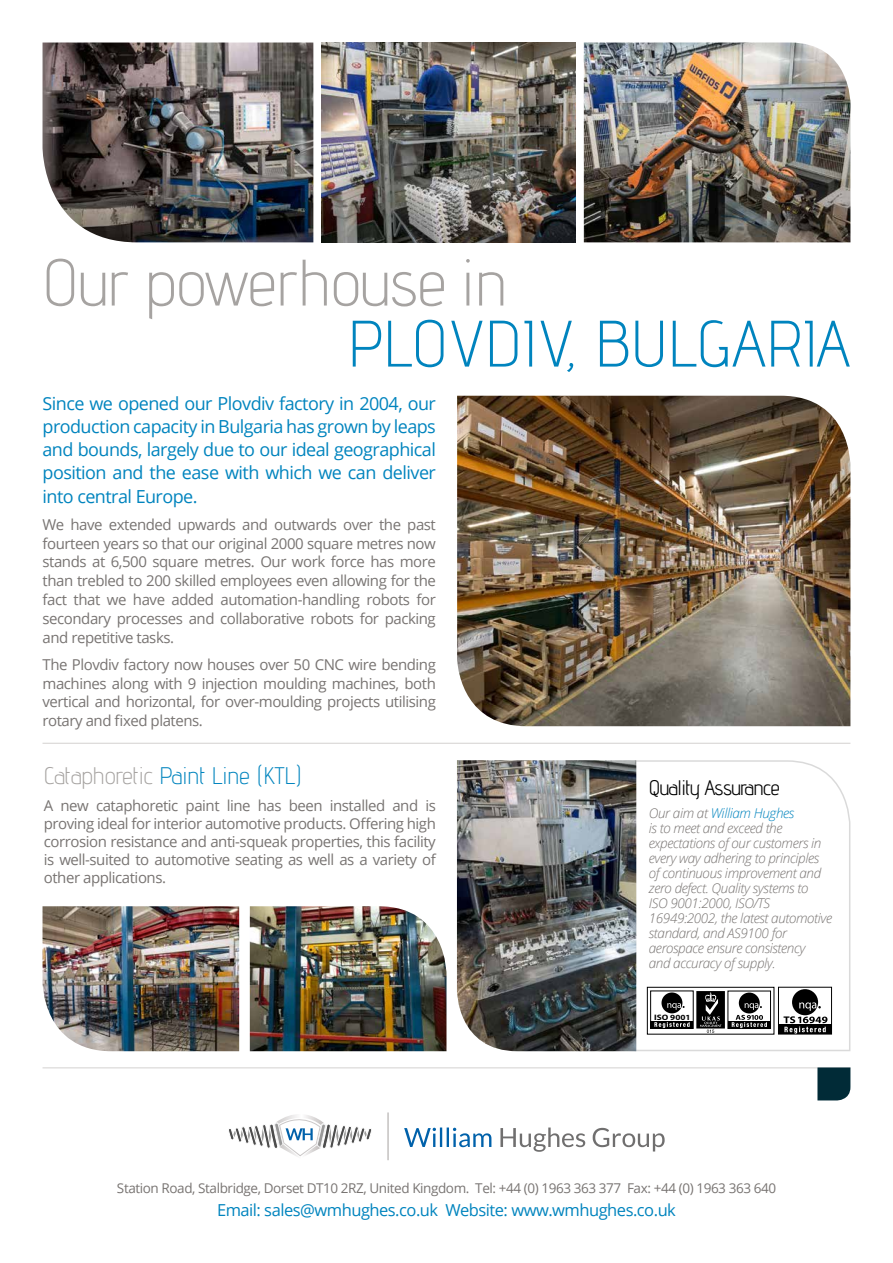
<style>
.page{position:relative;width:893px;height:1263px;background:#fff}
.page>*{position:absolute;margin:0;border:0;box-sizing:border-box;transform-origin:0 0}
.t1{font:300 65.55px "Advent Pro";color:#0084be}
.t2{font:300 65.55px "Advent Pro";color:#a6a3a1}
.t3{font:300 24px "Advent Pro";color:#0084be}
.t4{font:21px "Advent Pro";letter-spacing:-.03em;color:#000}
.t5{font:18px/23.2px "Open Sans";letter-spacing:-.03em;color:#0084be;text-align:justify}
.t6{font:16.5px "Open Sans";letter-spacing:-.03em;color:#0084be}
.t7{font:15px/18.8px "Open Sans";letter-spacing:-.03em;color:#787472;text-align:justify}
.t8{font:italic 300 13.5px/15px "Open Sans";letter-spacing:-.03em;color:#787472}
.t9{font:13.5px "Open Sans";letter-spacing:-.03em;color:#787472}
.t10{font:700 7.95px "Myriad";color:#000;scale:1.16 1}
.s1{color:#a6a3a1}
.s2{color:#0084be}
</style>
<div class="page">
<img style="left:457px;top:396px;width:393px;height:330px">
<img style="left:584px;top:43px;width:266px;height:199px">
<img style="left:322px;top:43px;width:253px;height:199px">
<img style="left:43px;top:906px;width:196px;height:145px">
<img style="left:43px;top:43px;width:270px;height:199px">
<img style="left:250px;top:906px;width:196px;height:145px">
<svg style="left:634px;top:760px;width:217px;height:292px"></svg>
<img style="left:457px;top:760px;width:179px;height:291px">
<svg style="left:696px;top:991px;width:29px;height:41px"></svg>
<div style="left:647px;top:987px;width:127px;height:47px;border:1px solid #000"></div>
<div style="left:651px;top:1021px;width:42px;height:7px;background:#000"></div>
<div style="left:650px;top:991px;width:43px;height:38px;border:1px solid #000"></div>
<svg style="left:654px;top:1022px;width:36px;height:6px"></svg>
<div style="left:661px;top:992px;width:21px;height:21px;background:#000;border-radius:50%"></div>
<svg style="left:667px;top:1003px;width:18px;height:7px"></svg>
<svg style="left:730px;top:1021px;width:39px;height:6px"></svg>
<div style="left:728px;top:991px;width:43px;height:38px;border:1px solid #000"></div>
<div style="left:739px;top:992px;width:21px;height:21px;background:#000;border-radius:50%"></div>
<svg style="left:732px;top:1003px;width:35px;height:25px"></svg>
<div style="left:778px;top:1024px;width:53px;height:10px;background:#000"></div>
<div style="left:778px;top:987px;width:54px;height:47px;border:1px solid #000"></div>
<div style="left:792px;top:989px;width:26px;height:26px;background:#000;border-radius:50%"></div>
<svg style="left:783px;top:1002px;width:44px;height:31px"></svg>
<hr style="left:43px;top:743px;width:807px;height:1px;background:#d3d1d0">
<hr style="left:43px;top:1067px;width:807px;height:1px;background:#d3d1d0">
<svg style="left:817px;top:1067px;width:33px;height:33px"></svg>
<hr style="left:388px;top:1112px;width:1px;height:48px;background:#a6a3a1">
<svg style="left:500px;top:1127px;width:165px;height:25px"></svg>
<svg style="left:404px;top:1127px;width:87px;height:20px"></svg>
<svg style="left:229px;top:1115px;width:143px;height:42px"></svg>
<h1 class="t2" style="left:43px;top:243px;width:467px">Our powerhouse in</h1>
<h1 class="t1" style="left:348px;top:304px;width:504px">PLOVDIV, BULGARIA</h1>
<p class="t5" style="left:43px;top:391px;width:395px">Since we opened our Plovdiv factory in 2004, our production capacity in Bulgaria has grown by leaps and bounds, largely due to our ideal geographical position and the ease with which we can deliver into central Europe.</p>
<p class="t7" style="left:43px;top:515px;width:395px">We have extended upwards and outwards over the past fourteen years so that our original 2000 square metres now stands at 6,500 square metres. Our work force has more than trebled to 200 skilled employees even allowing for the fact that we have added automation-handling robots for secondary processes and collaborative robots for packing and repetitive tasks.</p>
<p class="t7" style="left:43px;top:655px;width:395px">The Plovdiv factory now houses over 50 CNC wire bending machines along with 9 injection moulding machines, both vertical and horizontal, for over-moulding projects utilising rotary and fixed platens.</p>
<h2 class="t3" style="left:44px;top:761px;width:259px"><span class="s1">Cataphoretic</span> Paint Line (KTL)</h2>
<p class="t7" style="left:44px;top:796px;width:394px;line-height:18px">A new cataphoretic paint line has been installed and is proving ideal for interior automotive products. Offering high corrosion resistance and anti-squeak properties, this facility is well-suited to automotive seating as well as a variety of other applications.</p>
<h3 class="t4" style="left:649px;top:774px;width:132px">Quality Assurance</h3>
<p class="t8" style="left:649px;top:805px;width:185px">Our aim at <span class="s2">William Hughes<br></span>is to meet and exceed the expectations of our customers in every way adhering to principles of continuous improvement and zero defect. Quality systems to<br>ISO 9001:2000, ISO/TS<br>16949:2002, the latest automotive standard, and AS9100 for aerospace ensure consistency<br>and accuracy of supply.</p>
<p class="t10" style="left:654px;top:1013px;width:33px">ISO 9001</p>
<p class="t9" style="left:117px;top:1178px;width:661px">Station Road, Stalbridge, Dorset DT10 2RZ, United Kingdom. Tel: +44 (0) 1963 363 377 Fax: +44 (0) 1963 363 640</p>
<p class="t6" style="left:217px;top:1199px;width:460px">Email: sales@wmhughes.co.uk Website: www.wmhughes.co.uk</p>
</div>
